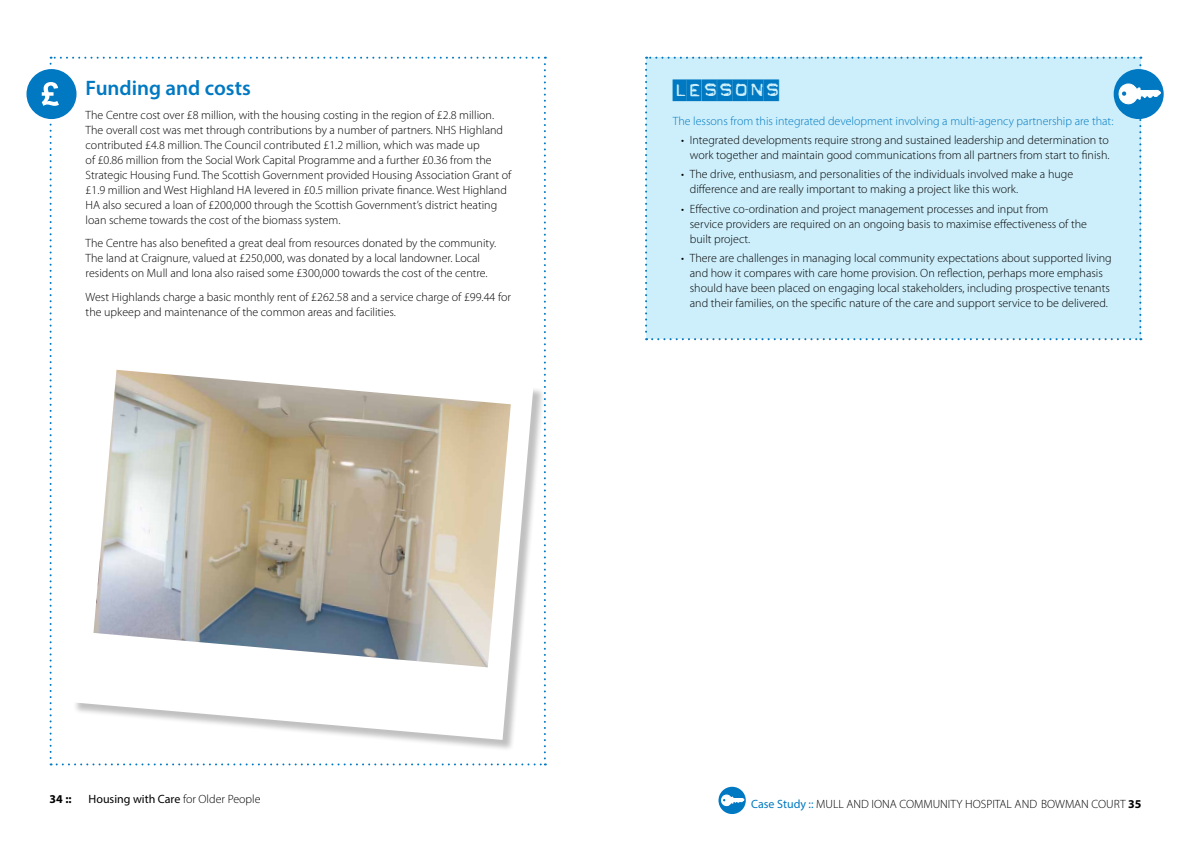
<style>
.page{position:relative;width:1191px;height:842px;background:#fff}
.page>*{position:absolute;margin:0;border:0;box-sizing:border-box;transform-origin:0 0}
.t1{font:22px "GF Ordner Normal";color:#0079c2}
.t2{font:600 21px "Myriad Pro";color:#0079c2}
.t3{font:300 12px/15px "Myriad Pro";color:#000}
.t4{font:300 12px "Myriad Pro";color:#0079c2}
.t5{font:12px "Myriad Pro";color:#000}
.t6{font:700 12px "Myriad Pro";color:#000}
.s1{font-weight:300}
.s2{font-weight:400;color:#0079c1}
.s3{font-weight:700}
</style>
<div class="page">
<div style="left:718px;top:787px;width:28px;height:27px;background:#0078c2;border-radius:50%"></div>
<svg style="left:721px;top:794px;width:23px;height:12px"></svg>
<div style="left:645px;top:57px;width:516px;height:283px;background:#cdeffb"></div>
<div style="left:26px;top:69px;width:50px;height:50px;background:#0078c2;border-radius:50%"></div>
<svg style="left:42px;top:57px;width:504px;height:708px"></svg>
<h2 class="t2" style="left:86px;top:75px;width:167px">Funding and costs</h2>
<p class="t3" style="left:86px;top:107px;width:427px">The Centre cost over £8 million, with the housing costing in the region of £2.8 million.<br>The overall cost was met through contributions by a number of partners. NHS Highland contributed £4.8 million. The Council contributed £1.2 million, which was made up<br>of £0.86 million from the Social Work Capital Programme and a further £0.36 from the Strategic Housing Fund. The Scottish Government provided Housing Association Grant of £1.9 million and West Highland HA levered in £0.5 million private finance. West Highland HA also secured a loan of £200,000 through the Scottish Government’s district heating loan scheme towards the cost of the biomass system.</p>
<p class="t3" style="left:86px;top:236px;width:412px">The Centre has also benefited a great deal from resources donated by the community.<br>The land at Craignure, valued at £250,000, was donated by a local landowner. Local residents on Mull and Iona also raised some £300,000 towards the cost of the centre.</p>
<p class="t3" style="left:86px;top:289px;width:427px">West Highlands charge a basic monthly rent of £262.58 and a service charge of £99.44 for the upkeep and maintenance of the common areas and facilities.</p>
<h1 class="t1" style="left:673px;top:79px;width:108px">LESSONS</h1>
<p class="t4" style="left:673px;top:114px;width:442px">The lessons from this integrated development involving a multi-agency partnership are that:</p>
<p class="t3" style="left:681px;top:132px;width:430px;text-align:right">• Integrated developments require strong and sustained leadership and determination to work together and maintain good communications from all partners from start to finish.</p>
<p class="t3" style="left:690px;top:167px;width:385px;text-indent:-9px">• The drive, enthusiasm, and personalities of the individuals involved make a huge difference and are really important to making a project like this work.</p>
<p class="t3" style="left:690px;top:201px;width:399px;text-indent:-9px">• Effective co-ordination and project management processes and input from<br>service providers are required on an ongoing basis to maximise effectiveness of the built project.</p>
<p class="t3" style="left:681px;top:250px;width:432px;text-align:center">• There are challenges in managing local community expectations about supported living and how it compares with care home provision. On reflection, perhaps more emphasis should have been placed on engaging local stakeholders, including prospective tenants and their families, on the specific nature of the care and support service to be delivered.</p>
<p class="t6" style="left:50px;top:791px;width:23px">34 ::</p>
<p class="t5" style="left:89px;top:792px;width:173px">Housing with Care <span class="s1">for Older People</span></p>
<p class="t3" style="left:751px;top:796px;width:391px"><span class="s2">Case Study ::</span> MULL AND IONA COMMUNITY HOSPITAL AND BOWMAN COURT <span class="s3">35</span></p>
</div>
